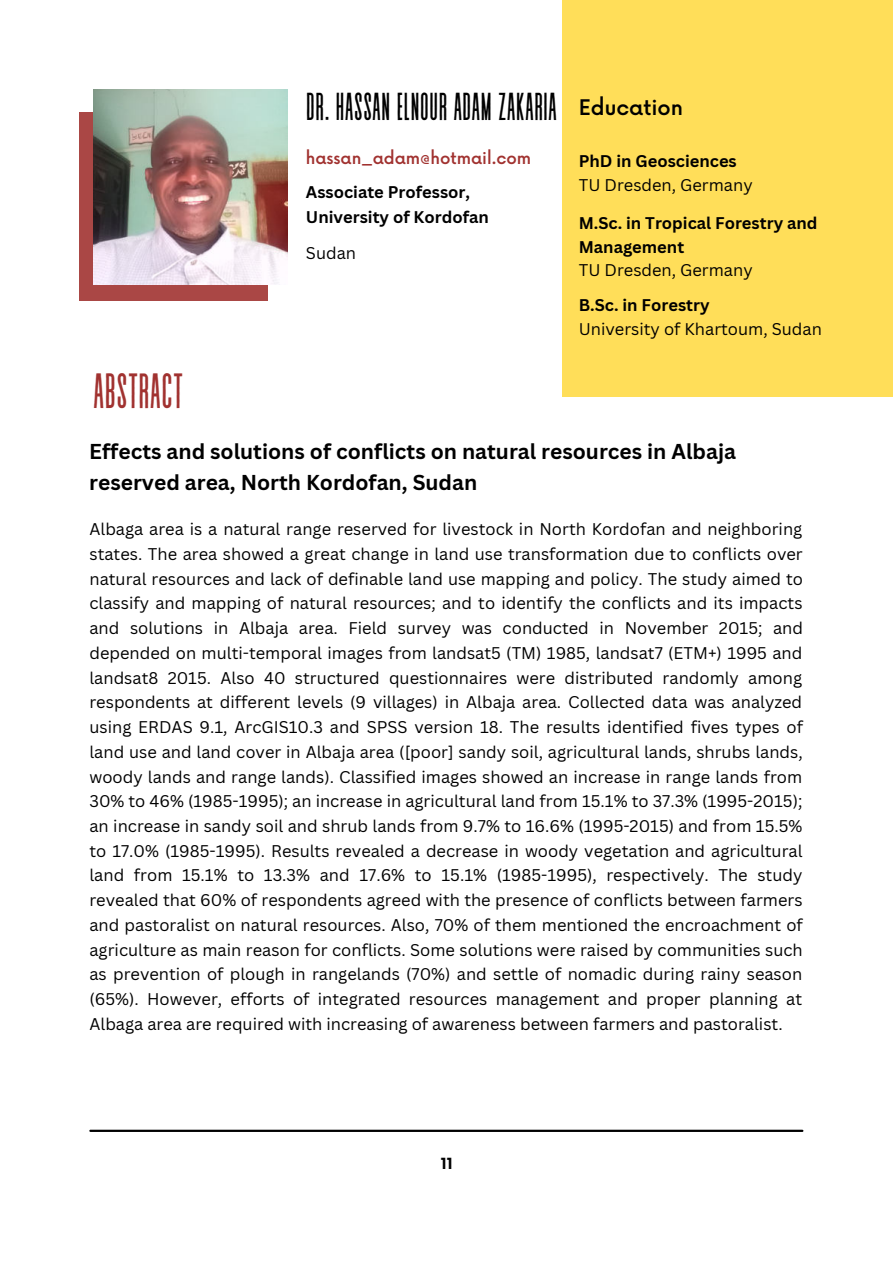
<style>
.page{position:relative;width:893px;height:1264px;background:#fff}
.page>*{position:absolute;margin:0;border:0;box-sizing:border-box;transform-origin:0 0}
.t1{font:49.5px "Revive 80 Tall";color:#a13230}
.t2{font:39px "Revive 80 Tall";color:#000}
.t3{font:700 21px/31.5px "Canva Sans";color:#000}
.t4{font:500 21px "Now";color:#000}
.t5{font:16.5px/24.8px "Canva Sans";color:#000;text-align:justify}
.t6{font:700 16.5px/24.8px "Canva Sans";color:#000}
.t7{font:500 16.5px "Now";color:#a13230}
.t8{font:700 15px "Now";color:#000}
</style>
<div class="page">
<hr style="left:90px;top:1129px;width:712px;height:2px;background:#000">
<div style="left:562px;top:0;width:330px;height:396px;background:#ffde59"></div>
<div style="left:79px;top:112px;width:189px;height:188px;background:#aa4745"></div>
<img style="left:93px;top:90px;width:195px;height:194px">
<h1 class="t1" style="left:93px;top:366px;width:92px">ABSTRACT</h1>
<h2 class="t2" style="left:306px;top:86px;width:253px">DR. HASSAN ELNOUR ADAM ZAKARIA</h2>
<p class="t7" style="left:306px;top:145px;width:227px">hassan_adam@hotmail.com</p>
<p class="t6" style="left:306px;top:180px;width:184px">Associate Professor,<br>University of Kordofan</p>
<p class="t5" style="left:306px;top:241px;width:52px">Sudan</p>
<p class="t4" style="left:578px;top:91px;width:106px">Education</p>
<p class="t6" style="left:578px;top:149px;width:160px">PhD in Geosciences</p>
<p class="t5" style="left:578px;top:172px;width:175px">TU Dresden, Germany</p>
<p class="t6" style="left:578px;top:211px;width:240px;line-height:23.5px">M.Sc. in Tropical Forestry and<br>Management</p>
<p class="t5" style="left:578px;top:258px;width:175px">TU Dresden, Germany</p>
<p class="t6" style="left:578px;top:293px;width:132px">B.Sc. in Forestry</p>
<p class="t5" style="left:578px;top:316px;width:245px">University of Khartoum, Sudan</p>
<p class="t3" style="left:89px;top:435px;width:648px">Effects and solutions of conflicts on natural resources in Albaja reserved area, North Kordofan, Sudan</p>
<p class="t5" style="left:89px;top:517px;width:715px">Albaga area is a natural range reserved for livestock in North Kordofan and neighboring states. The area showed a great change in land use transformation due to conflicts over natural resources and lack of definable land use mapping and policy. The study aimed to classify and mapping of natural resources; and to identify the conflicts and its impacts and solutions in Albaja area. Field survey was conducted in November 2015; and depended on multi-temporal images from landsat5 (TM) 1985, landsat7 (ETM+) 1995 and landsat8 2015. Also 40 structured questionnaires were distributed randomly among respondents at different levels (9 villages) in Albaja area. Collected data was analyzed using ERDAS 9.1, ArcGIS10.3 and SPSS version 18. The results identified fives types of land use and land cover in Albaja area ([poor] sandy soil, agricultural lands, shrubs lands, woody lands and range lands). Classified images showed an increase in range lands from 30% to 46% (1985-1995); an increase in agricultural land from 15.1% to 37.3% (1995-2015); an increase in sandy soil and shrub lands from 9.7% to 16.6% (1995-2015) and from 15.5% to 17.0% (1985-1995). Results revealed a decrease in woody vegetation and agricultural land from 15.1% to 13.3% and 17.6% to 15.1% (1985-1995), respectively. The study revealed that 60% of respondents agreed with the presence of conflicts between farmers and pastoralist on natural resources. Also, 70% of them mentioned the encroachment of agriculture as main reason for conflicts. Some solutions were raised by communities such as prevention of plough in rangelands (70%) and settle of nomadic during rainy season (65%). However, efforts of integrated resources management and proper planning at Albaga area are required with increasing of awareness between farmers and pastoralist.</p>
<p class="t8" style="left:440px;top:1152px;width:14px">11</p>
</div>
